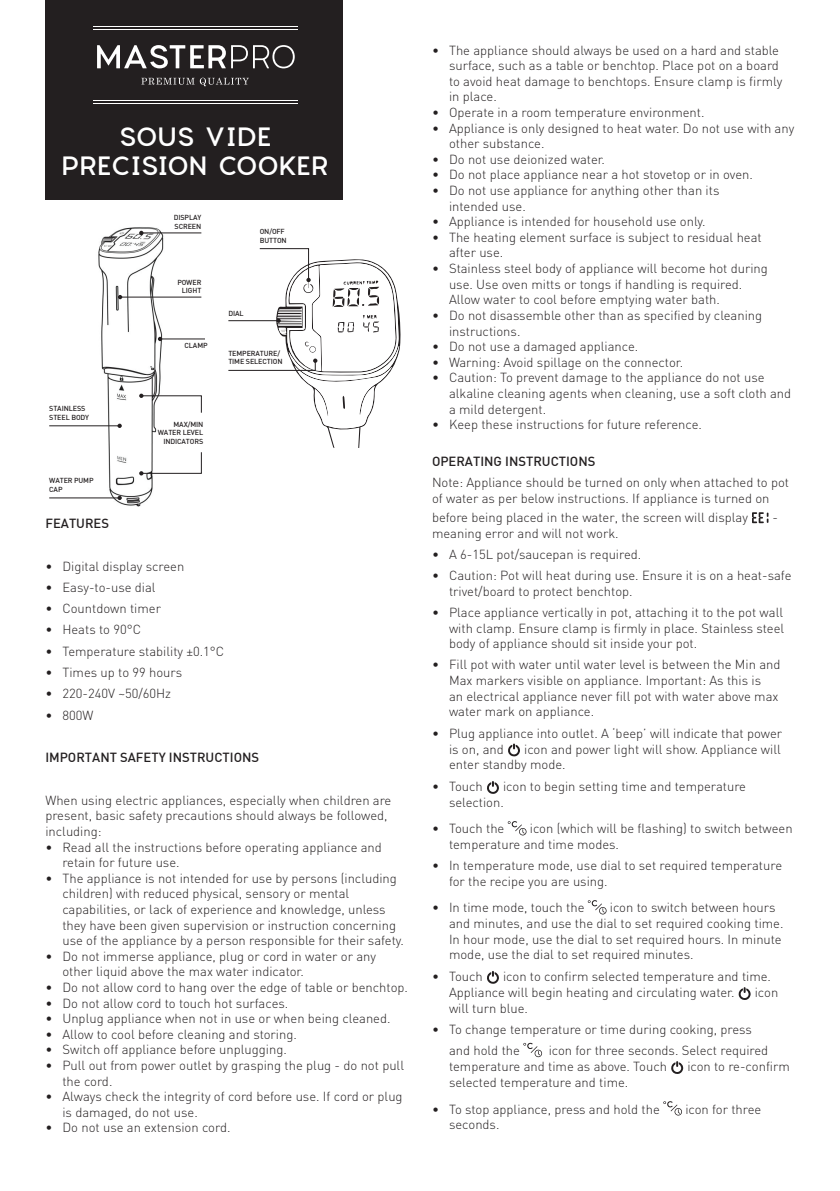
<style>
.page{position:relative;width:840px;height:1191px;background:#fff}
.page>*{position:absolute;margin:0;border:0;box-sizing:border-box;transform-origin:0 0}
.t1{font:500 26px/28.8px "Charlevoix Pro";letter-spacing:-.03em;color:#fff;text-align:center}
.t2{font:300 13px/15.6px "DIN";color:#231f20}
.t3{font:500 13px "DIN";color:#231f20}
.t4{font:500 7.2px/8.6px "DIN";letter-spacing:-.015em;color:#231f20}
</style>
<div class="page">
<img style="left:93px;top:227px;width:77px;height:280px">
<hr style="left:141px;top:232px;width:60px;height:1px;background:#231f20">
<svg style="left:139px;top:231px;width:4px;height:4px"></svg>
<hr style="left:120px;top:297px;width:81px;height:1px;background:#231f20">
<svg style="left:118px;top:295px;width:4px;height:4px"></svg>
<svg style="left:139px;top:393px;width:63px;height:20px"></svg>
<svg style="left:139px;top:452px;width:63px;height:23px"></svg>
<hr style="left:49px;top:425px;width:71px;height:1px;background:#231f20">
<svg style="left:117px;top:424px;width:5px;height:4px"></svg>
<hr style="left:49px;top:497px;width:71px;height:1px;background:#231f20">
<svg style="left:117px;top:496px;width:5px;height:4px"></svg>
<svg style="left:228px;top:248px;width:173px;height:200px"></svg>
<hr style="left:160px;top:338px;width:45px;height:1px;background:#231f20">
<svg style="left:158px;top:337px;width:4px;height:4px"></svg>
<svg style="left:752px;top:512px;width:16px;height:11px"></svg>
<svg style="left:508px;top:743px;width:11px;height:13px"></svg>
<svg style="left:487px;top:781px;width:11px;height:13px"></svg>
<svg style="left:507px;top:821px;width:19px;height:14px"></svg>
<svg style="left:587px;top:900px;width:19px;height:14px"></svg>
<svg style="left:487px;top:971px;width:11px;height:13px"></svg>
<svg style="left:738px;top:987px;width:12px;height:13px"></svg>
<svg style="left:523px;top:1042px;width:18px;height:15px"></svg>
<svg style="left:671px;top:1061px;width:11px;height:13px"></svg>
<svg style="left:663px;top:1101px;width:18px;height:14px"></svg>
<div style="left:45px;top:0;width:298px;height:200px;background:#231f20"></div>
<hr style="left:93px;top:29px;width:204px;height:1px;background:#fff">
<hr style="left:93px;top:26px;width:204px;height:1px;background:#fff">
<hr style="left:93px;top:100px;width:204px;height:1px;background:#fff">
<hr style="left:93px;top:103px;width:204px;height:1px;background:#fff">
<svg style="left:97px;top:45px;width:197px;height:23px"></svg>
<svg style="left:141px;top:78px;width:53px;height:7px"></svg>
<svg style="left:200px;top:78px;width:49px;height:8px"></svg>
<h1 class="t1" style="left:61px;top:122px;width:269px">SOUS VIDE<br>PRECISION COOKER</h1>
<p class="t4" style="left:49px;top:404px;width:41px">STAINLESS<br>STEEL BODY</p>
<p class="t4" style="left:49px;top:476px;width:46px">WATER PUMP<br>CAP</p>
<p class="t4" style="left:174px;top:213px;width:29px">DISPLAY<br>SCREEN</p>
<p class="t4" style="left:177px;top:277px;width:26px;text-align:right">POWER<br>LIGHT</p>
<p class="t4" style="left:184px;top:341px;width:25px">CLAMP</p>
<p class="t4" style="left:259px;top:227px;width:28px">ON/OFF<br>BUTTON</p>
<p class="t4" style="left:228px;top:309px;width:17px">DIAL</p>
<p class="t4" style="left:228px;top:349px;width:56px">TEMPERATURE/<br>TIME SELECTION</p>
<p class="t4" style="left:158px;top:419px;width:47px;text-align:right">MAX/MIN<br>WATER LEVEL<br>INDICATORS</p>
<p class="t3" style="left:45px;top:515px;width:65px">FEATURES</p>
<p class="t2" style="left:45px;top:558px;width:140px">• Digital display screen</p>
<p class="t2" style="left:45px;top:579px;width:112px">• Easy-to-use dial</p>
<p class="t2" style="left:45px;top:600px;width:117px">• Countdown timer</p>
<p class="t2" style="left:45px;top:622px;width:97px">• Heats to 90°C</p>
<p class="t2" style="left:45px;top:643px;width:180px">• Temperature stability ±0.1°C</p>
<p class="t2" style="left:45px;top:664px;width:138px">• Times up to 99 hours</p>
<p class="t2" style="left:45px;top:685px;width:127px">• 220-240V ~50/60Hz</p>
<p class="t2" style="left:45px;top:707px;width:49px">• 800W</p>
<p class="t3" style="left:45px;top:749px;width:215px">IMPORTANT SAFETY INSTRUCTIONS</p>
<p class="t2" style="left:45px;top:792px;width:347px">When using electric appliances, especially when children are present, basic safety precautions should always be followed, including:</p>
<p class="t2" style="left:62px;top:839px;width:321px;text-indent:-17px">• Read all the instructions before operating appliance and retain for future use.</p>
<p class="t2" style="left:62px;top:870px;width:343px;text-indent:-17px">• The appliance is not intended for use by persons (including children) with reduced physical, sensory or mental capabilities, or lack of experience and knowledge, unless they have been given supervision or instruction concerning use of the appliance by a person responsible for their safety.</p>
<p class="t2" style="left:62px;top:948px;width:315px;text-indent:-17px">• Do not immerse appliance, plug or cord in water or any other liquid above the max water indicator.</p>
<p class="t2" style="left:45px;top:979px;width:364px">• Do not allow cord to hang over the edge of table or benchtop.</p>
<p class="t2" style="left:45px;top:995px;width:244px">• Do not allow cord to touch hot surfaces.</p>
<p class="t2" style="left:45px;top:1010px;width:346px">• Unplug appliance when not in use or when being cleaned.</p>
<p class="t2" style="left:45px;top:1026px;width:253px">• Allow to cool before cleaning and storing.</p>
<p class="t2" style="left:45px;top:1041px;width:243px">• Switch off appliance before unplugging.</p>
<p class="t2" style="left:62px;top:1057px;width:343px;text-indent:-17px">• Pull out from power outlet by grasping the plug - do not pull the cord.</p>
<p class="t2" style="left:62px;top:1088px;width:341px;text-indent:-17px">• Always check the integrity of cord before use. If cord or plug is damaged, do not use.</p>
<p class="t2" style="left:45px;top:1119px;width:186px">• Do not use an extension cord.</p>
<p class="t2" style="left:449px;top:42px;width:334px;text-indent:-17px">• The appliance should always be used on a hard and stable surface, such as a table or benchtop. Place pot on a board to avoid heat damage to benchtops. Ensure clamp is firmly in place.</p>
<p class="t2" style="left:432px;top:104px;width:274px">• Operate in a room temperature environment.</p>
<p class="t2" style="left:449px;top:120px;width:346px;text-indent:-17px">• Appliance is only designed to heat water. Do not use with any other substance.</p>
<p class="t2" style="left:432px;top:151px;width:174px">• Do not use deionized water.</p>
<p class="t2" style="left:432px;top:167px;width:322px">• Do not place appliance near a hot stovetop or in oven.</p>
<p class="t2" style="left:449px;top:182px;width:272px;text-indent:-17px">• Do not use appliance for anything other than its intended use.</p>
<p class="t2" style="left:432px;top:214px;width:275px">• Appliance is intended for household use only.</p>
<p class="t2" style="left:449px;top:229px;width:314px;text-indent:-17px">• The heating element surface is subject to residual heat after use.</p>
<p class="t2" style="left:449px;top:260px;width:320px;text-indent:-17px">• Stainless steel body of appliance will become hot during use. Use oven mitts or tongs if handling is required.<br>Allow water to cool before emptying water bath.</p>
<p class="t2" style="left:449px;top:307px;width:314px;text-indent:-17px">• Do not disassemble other than as specified by cleaning instructions.</p>
<p class="t2" style="left:432px;top:338px;width:208px">• Do not use a damaged appliance.</p>
<p class="t2" style="left:432px;top:354px;width:252px">• Warning: Avoid spillage on the connector.</p>
<p class="t2" style="left:449px;top:370px;width:343px;text-indent:-17px">• Caution: To prevent damage to the appliance do not use alkaline cleaning agents when cleaning, use a soft cloth and a mild detergent.</p>
<p class="t2" style="left:432px;top:416px;width:271px">• Keep these instructions for future reference.</p>
<p class="t3" style="left:432px;top:453px;width:165px">OPERATING INSTRUCTIONS</p>
<p class="t2" style="left:432px;top:475px;width:358px">Note: Appliance should be turned on only when attached to pot of water as per below instructions. If appliance is turned on</p>
<p class="t2" style="left:432px;top:509px;width:317px">before being placed in the water, the screen will display</p>
<p class="t2" style="left:772px;top:509px;width:7px">-</p>
<p class="t2" style="left:432px;top:525px;width:188px">meaning error and will not work.</p>
<p class="t2" style="left:432px;top:546px;width:211px">• A 6-15L pot/saucepan is required.</p>
<p class="t2" style="left:449px;top:567px;width:344px;text-indent:-17px">• Caution: Pot will heat during use. Ensure it is on a heat-safe trivet/board to protect benchtop.</p>
<p class="t2" style="left:449px;top:604px;width:336px;text-align:justify;text-indent:-17px">• Place appliance vertically in pot, attaching it to the pot wall with clamp. Ensure clamp is firmly in place. Stainless steel body of appliance should sit inside your pot.</p>
<p class="t2" style="left:449px;top:657px;width:333px;text-indent:-17px">• Fill pot with water until water level is between the Min and Max markers visible on appliance. Important: As this is<br>an electrical appliance never fill pot with water above max water mark on appliance.</p>
<p class="t2" style="left:449px;top:724px;width:334px;line-height:16.2px;text-indent:-17px">• Plug appliance into outlet. A ‘beep’ will indicate that power is on, and</p>
<p class="t2" style="left:449px;top:741px;width:333px;text-indent:75px">icon and power light will show. Appliance will enter standby mode.</p>
<p class="t2" style="left:432px;top:778px;width:52px">• Touch</p>
<p class="t2" style="left:449px;top:778px;width:298px;text-indent:54px">icon to begin setting time and temperature selection.</p>
<p class="t2" style="left:432px;top:820px;width:74px">• Touch the</p>
<p class="t2" style="left:449px;top:821px;width:345px;text-indent:81px">icon (which will be flashing) to switch between temperature and time modes.</p>
<p class="t2" style="left:449px;top:857px;width:334px;text-indent:-17px">• In temperature mode, use dial to set required temperature for the recipe you are using.</p>
<p class="t2" style="left:432px;top:900px;width:154px">• In time mode, touch the</p>
<p class="t2" style="left:449px;top:900px;width:336px;text-indent:161px">icon to switch between hours and minutes, and use the dial to set required cooking time.<br>In hour mode, use the dial to set required hours. In minute mode, use the dial to set required minutes.</p>
<p class="t2" style="left:432px;top:968px;width:52px">• Touch</p>
<p class="t2" style="left:449px;top:968px;width:323px;line-height:16.2px;text-indent:54px">icon to confirm selected temperature and time.<br>Appliance will begin heating and circulating water.</p>
<p class="t2" style="left:754px;top:984px;width:25px">icon</p>
<p class="t2" style="left:449px;top:1000px;width:80px">will turn blue.</p>
<p class="t2" style="left:449px;top:1019px;width:304px;line-height:20.8px;text-indent:-17px">• To change temperature or time during cooking, press and hold the</p>
<p class="t2" style="left:449px;top:1042px;width:320px;line-height:16.2px;text-indent:100px">icon for three seconds. Select required temperature and time as above. Touch</p>
<p class="t2" style="left:687px;top:1058px;width:104px">icon to re-confirm</p>
<p class="t2" style="left:449px;top:1074px;width:181px">selected temperature and time.</p>
<p class="t2" style="left:432px;top:1100px;width:229px">• To stop appliance, press and hold the</p>
<p class="t2" style="left:685px;top:1100px;width:77px">icon for three</p>
<p class="t2" style="left:449px;top:1116px;width:52px">seconds.</p>
</div>
